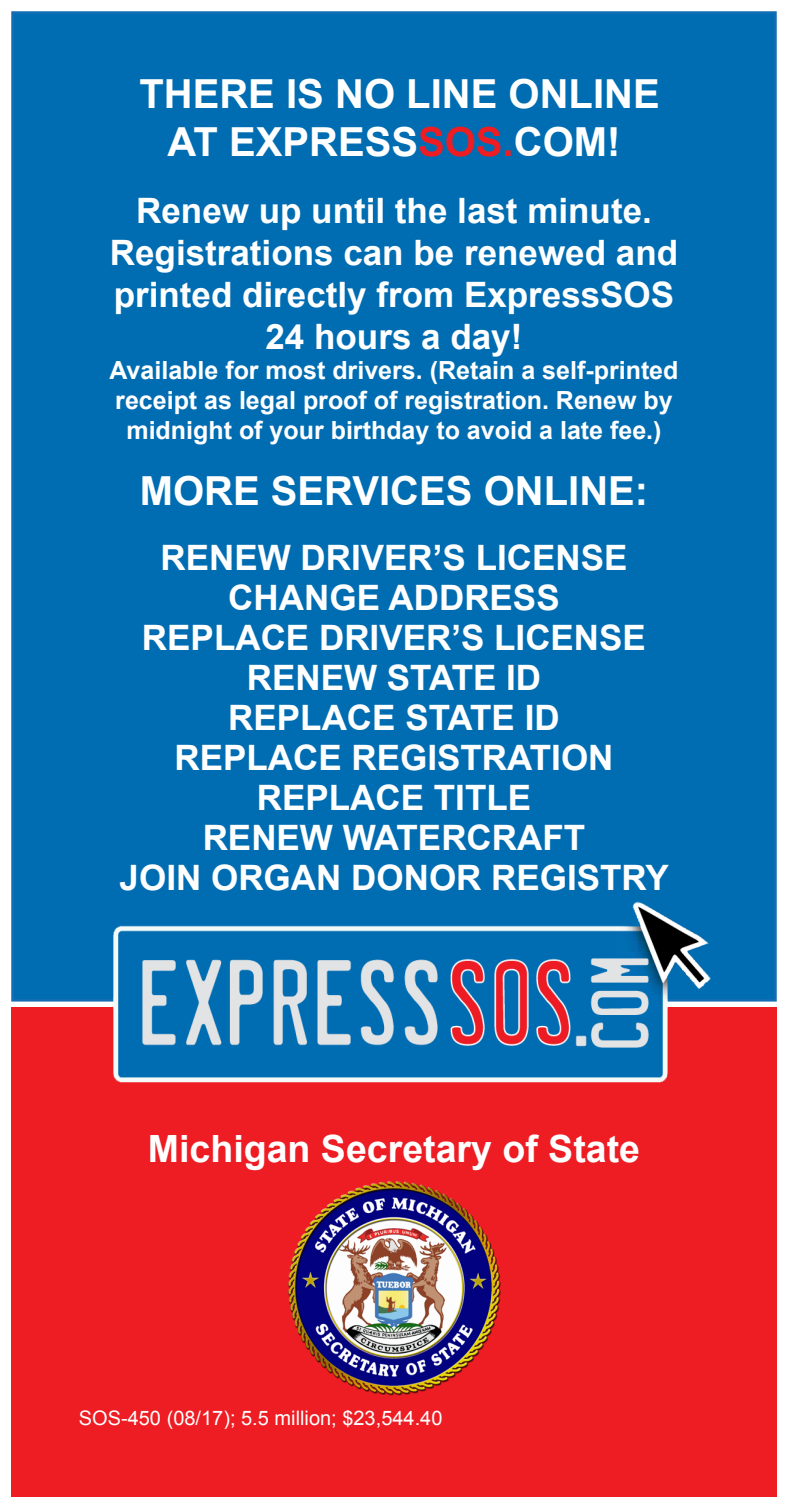
<style>
.page{position:relative;width:788px;height:1508px;background:#fff}
.page>*{position:absolute;margin:0;border:0;box-sizing:border-box;transform-origin:0 0}
.t1{font:700 40px/48px "Arial";color:#fff;text-align:center}
.t2{font:700 37.5px "Arial";color:#fff}
.t3{font:700 35px/40px "Arial";color:#fff;text-align:center}
.t4{font:700 25px/30px "Arial";color:#fff;text-align:center}
.t5{font:20px "Arial";color:#fff}
.s1{color:#ee1d23}
</style>
<div class="page">
<div style="left:11px;top:11px;width:765px;height:990px;background:#006db2;border:2px solid #156db4"></div>
<div style="left:11px;top:1007px;width:765px;height:489px;background:#ee1d23"></div>
<img style="left:101px;top:901px;width:625px;height:182px">
<img style="left:288px;top:1181px;width:213px;height:215px">
<p class="t1" style="left:139px;top:71px;width:522px">THERE IS NO LINE ONLINE<br>AT EXPRESS<span class="s1">SOS.</span>COM!</p>
<p class="t3" style="left:110px;top:191px;width:569px;line-height:42px">Renew up until the last minute.<br>Registrations can be renewed and printed directly from ExpressSOS<br>24 hours a day!</p>
<p class="t4" style="left:109px;top:356px;width:570px">Available for most drivers. (Retain a self-printed receipt as legal proof of registration. Renew by midnight of your birthday to avoid a late fee.)</p>
<p class="t1" style="left:140px;top:468px;width:510px">MORE SERVICES ONLINE:</p>
<p class="t3" style="left:142px;top:538px;width:505px">RENEW DRIVER’S LICENSE<br>CHANGE ADDRESS<br>REPLACE DRIVER’S LICENSE<br>RENEW STATE ID<br>REPLACE STATE ID<br>REPLACE REGISTRATION<br>REPLACE TITLE<br>RENEW WATERCRAFT</p>
<p class="t3" style="left:120px;top:858px;width:551px">JOIN ORGAN DONOR REGISTRY</p>
<p class="t2" style="left:148px;top:1124px;width:493px">Michigan Secretary of State</p>
<p class="t5" style="left:79px;top:1405px;width:365px">SOS-450 (08/17); 5.5 million; $23,544.40</p>
</div>
